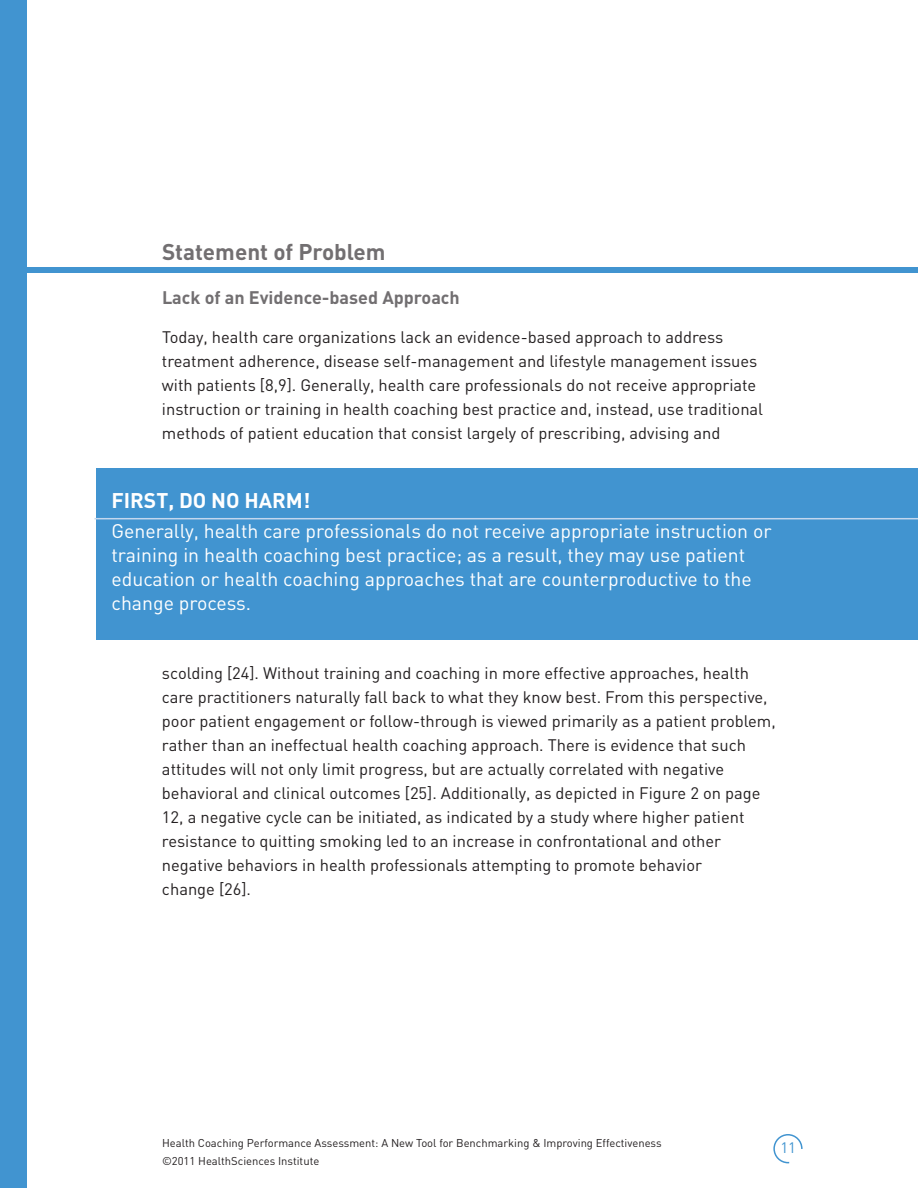
<style>
.page{position:relative;width:918px;height:1188px;background:#fff}
.page>*{position:absolute;margin:0;border:0;box-sizing:border-box;transform-origin:0 0}
.t1{font:700 22.5px "DIN";color:#726f71}
.t2{font:700 21px "DIN";color:#fff}
.t3{font:19.5px/24px "DIN";color:#fff}
.t4{font:700 18px "DIN";color:#726f71}
.t5{font:16.5px/24px "DIN";color:#231f20}
.t6{font:15px "DIN";color:#4194d0}
.t7{font:11.25px/18px "DIN";color:#231f20}
</style>
<div class="page">
<div style="left:0;top:0;width:27px;height:1188px;background:#4194d0"></div>
<svg style="left:773px;top:1134px;width:30px;height:29px"></svg>
<div style="left:789px;top:1149px;width:43px;height:18px;background:#fff"></div>
<div style="left:21px;top:268px;width:897px;height:5px;background:#4194d0"></div>
<div style="left:96px;top:468px;width:822px;height:171px;background:#4194d0"></div>
<hr style="left:94px;top:518px;width:824px;height:1px;background:#c3d7ee">
<h1 class="t1" style="left:162px;top:239px;width:225px">Statement of Problem</h1>
<p class="t4" style="left:162px;top:286px;width:299px">Lack of an Evidence-based Approach</p>
<p class="t5" style="left:162px;top:324px;width:603px">Today, health care organizations lack an evidence-based approach to address treatment adherence, disease self-management and lifestyle management issues with patients [8,9]. Generally, health care professionals do not receive appropriate instruction or training in health coaching best practice and, instead, use traditional methods of patient education that consist largely of prescribing, advising and</p>
<p class="t2" style="left:111px;top:488px;width:200px">FIRST, DO NO HARM!</p>
<p class="t3" style="left:111px;top:519px;width:662px">Generally, health care professionals do not receive appropriate instruction or training in health coaching best practice; as a result, they may use patient education or health coaching approaches that are counterproductive to the change process.</p>
<p class="t5" style="left:162px;top:660px;width:615px">scolding [24]. Without training and coaching in more effective approaches, health care practitioners naturally fall back to what they know best. From this perspective, poor patient engagement or follow-through is viewed primarily as a patient problem, rather than an ineffectual health coaching approach. There is evidence that such attitudes will not only limit progress, but are actually correlated with negative behavioral and clinical outcomes [25]. Additionally, as depicted in Figure 2 on page 12, a negative cycle can be initiated, as indicated by a study where higher patient resistance to quitting smoking led to an increase in confrontational and other negative behaviors in health professionals attempting to promote behavior<br>change [26].</p>
<p class="t7" style="left:162px;top:1134px;width:501px">Health Coaching Performance Assessment: A New Tool for Benchmarking &amp; Improving Effectiveness ©2011 HealthSciences Institute</p>
<p class="t6" style="left:780px;top:1139px;width:17px">11</p>
</div>
